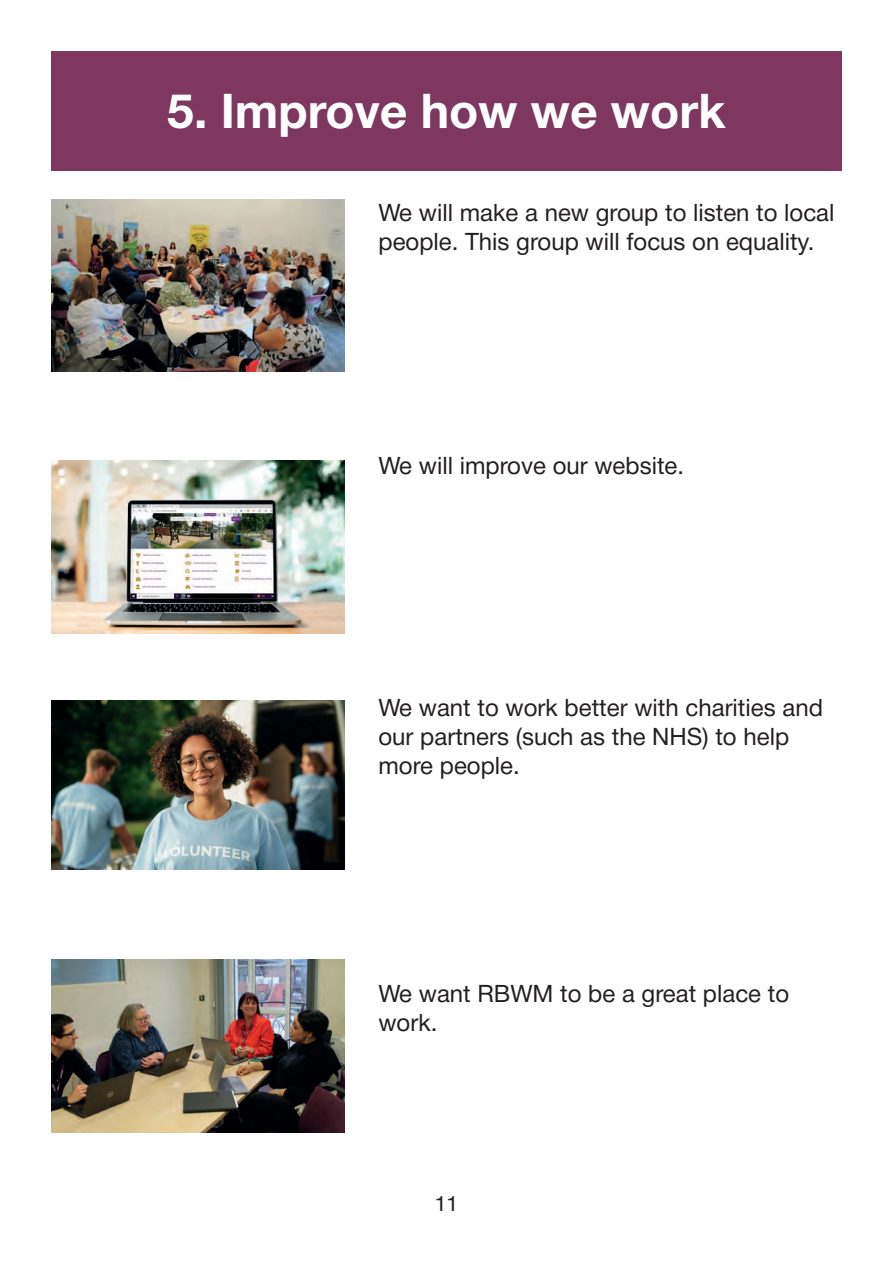
<style>
.page{position:relative;width:893px;height:1263px;background:#fff}
.page>*{position:absolute;margin:0;border:0;box-sizing:border-box;transform-origin:0 0}
.t1{font:700 48px "Helvetica Neue";color:#fff}
.t2{font:24px/28.8px "Helvetica Neue";color:#231f20}
.t3{font:21px "Helvetica Neue";color:#231f20}
</style>
<div class="page">
<div style="left:51px;top:51px;width:791px;height:119px;background:#7e385f"></div>
<img style="left:51px;top:199px;width:293px;height:172px">
<img style="left:51px;top:461px;width:293px;height:173px">
<img style="left:51px;top:701px;width:293px;height:169px">
<img style="left:51px;top:960px;width:293px;height:172px">
<p class="t1" style="left:167px;top:73px;width:560px">5. Improve how we work</p>
<p class="t2" style="left:378px;top:200px;width:457px">We will make a new group to listen to local people. This group will focus on equality.</p>
<p class="t2" style="left:378px;top:453px;width:307px">We will improve our website.</p>
<p class="t2" style="left:378px;top:694px;width:446px">We want to work better with charities and our partners (such as the NHS) to help more people.</p>
<p class="t2" style="left:378px;top:981px;width:412px">We want RBWM to be a great place to work.</p>
<p class="t3" style="left:435px;top:1188px;width:25px">11</p>
</div>
